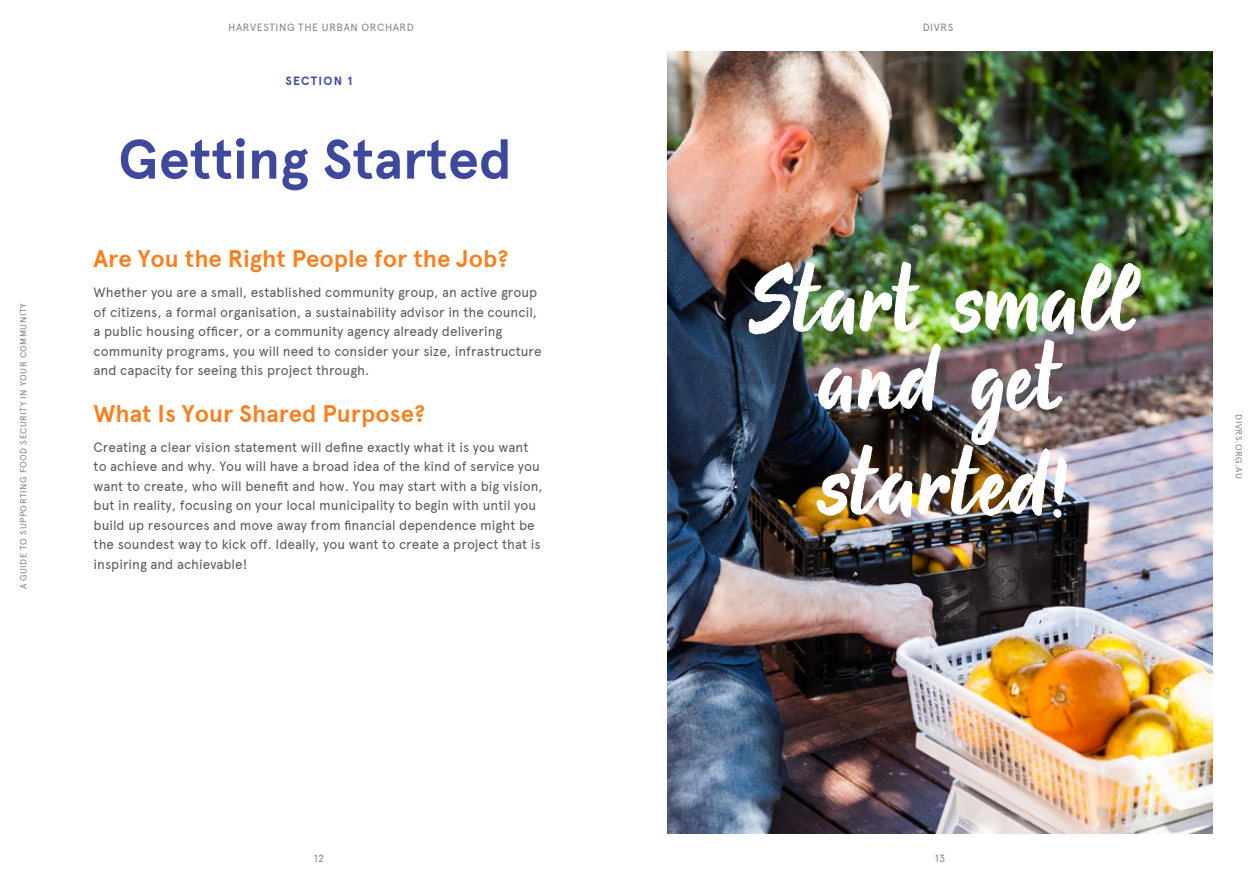
<style>
.page{position:relative;width:1259px;height:893px;background:#fff}
.page>*{position:absolute;margin:0;border:0;box-sizing:border-box;transform-origin:0 0}
.t1{font:italic 89.55px/77.7px "Evenfall";letter-spacing:.02em;color:#fff;text-align:center}
.t2{font:700 55.5px "Apercu";color:#3e499e}
.t3{font:700 24px "Apercu";color:#fa801f}
.t4{font:13.5px/19.5px "Apercu";color:#58595b}
.t5{font:700 12px "Apercu";letter-spacing:.1em;color:#3e499e}
.t6{font:10.5px "Apercu";letter-spacing:.055em;color:#808285}
.t7{font:9px "Apercu";letter-spacing:.055em;color:#808285}
</style>
<div class="page">
<img style="left:668px;top:51px;width:544px;height:782px">
<img style="left:1081px;top:263px;width:59px;height:68px">
<img style="left:748px;top:262px;width:327px;height:257px">
<p class="t7" style="left:18px;top:589px;width:287px;rotate:-90deg">A GUIDE TO SUPPORTING FOOD SECURITY IN YOUR COMMUNITY</p>
<p class="t6" style="left:228px;top:21px;width:187px">HARVESTING THE URBAN ORCHARD</p>
<p class="t6" style="left:922px;top:21px;width:32px">DIVRS</p>
<p class="t5" style="left:285px;top:73px;width:68px">SECTION 1</p>
<h2 class="t2" style="left:118px;top:126px;width:395px">Getting Started</h2>
<h3 class="t3" style="left:94px;top:244px;width:416px">Are You the Right People for the Job?</h3>
<p class="t4" style="left:94px;top:283px;width:450px">Whether you are a small, established community group, an active group of citizens, a formal organisation, a sustainability advisor in the council, a public housing officer, or a community agency already delivering community programs, you will need to consider your size, infrastructure and capacity for seeing this project through.</p>
<h3 class="t3" style="left:94px;top:399px;width:333px">What Is Your Shared Purpose?</h3>
<p class="t4" style="left:94px;top:437px;width:451px">Creating a clear vision statement will define exactly what it is you want to achieve and why. You will have a broad idea of the kind of service you want to create, who will benefit and how. You may start with a big vision, but in reality, focusing on your local municipality to begin with until you build up resources and move away from financial dependence might be the soundest way to kick off. Ideally, you want to create a project that is inspiring and achievable!</p>
<h1 class="t1" style="left:746px;top:261px;width:391px">Start small and get</h1>
<h1 class="t1" style="left:816px;top:444px;width:251px">started!</h1>
<p class="t7" style="left:1244px;top:414px;width:66px;rotate:90deg">DIVRS.ORG.AU</p>
<p class="t6" style="left:314px;top:852px;width:12px">12</p>
<p class="t6" style="left:934px;top:852px;width:12px">13</p>
</div>
